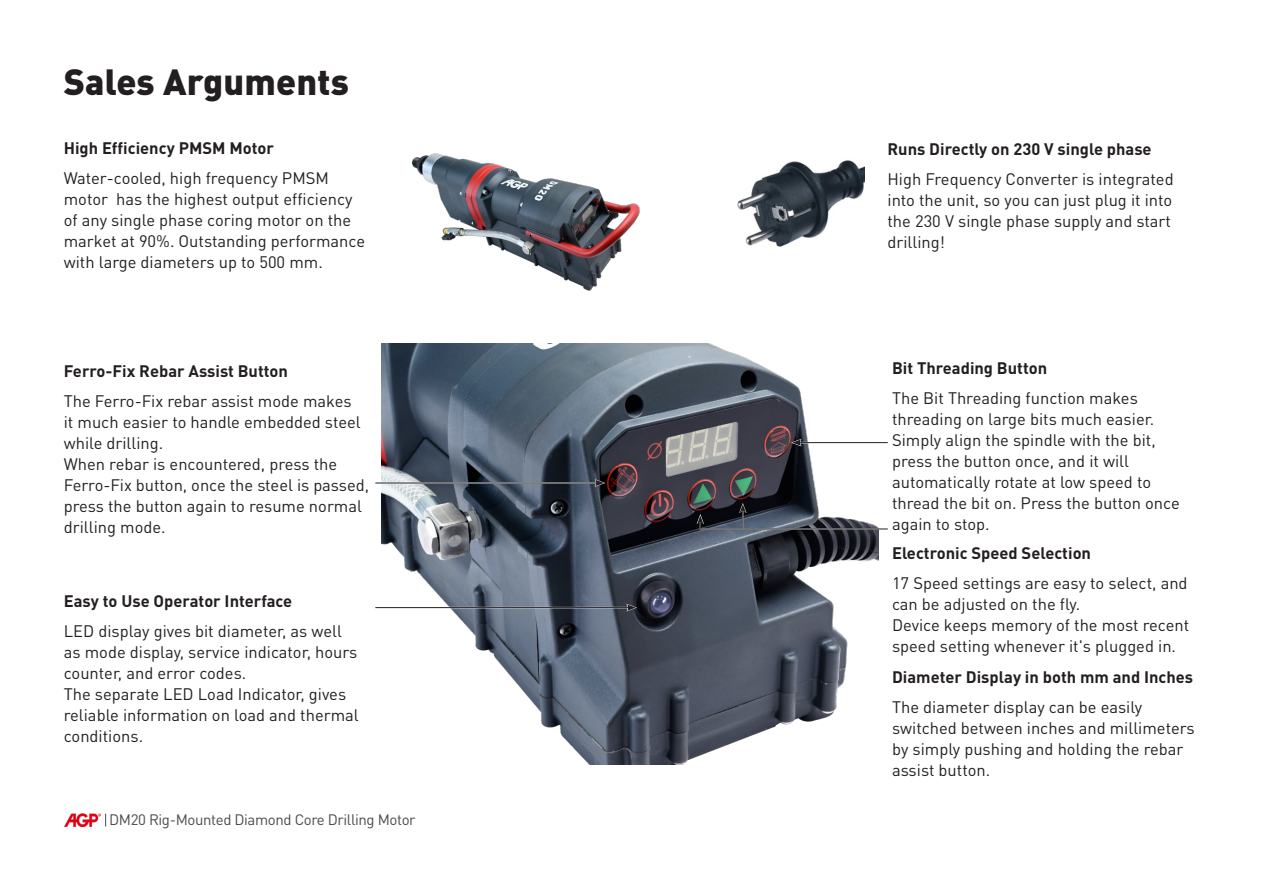
<style>
.page{position:relative;width:1263px;height:893px;background:#fff}
.page>*{position:absolute;margin:0;border:0;box-sizing:border-box;transform-origin:0 0}
.t1{font:900 36px "DIN Pro";letter-spacing:.005em;color:#231f20}
.t2{font:16.5px/21px "DIN Pro";color:#231f20}
.t3{font:700 16.5px "DIN Pro";color:#231f20}
.t4{font:15px "DIN Pro";letter-spacing:-.025em;color:#4b4c4d}
</style>
<div class="page">
<svg style="left:105px;top:814px;width:1px;height:12px"></svg>
<img style="left:65px;top:814px;width:36px;height:12px">
<img style="left:382px;top:343px;width:496px;height:422px">
<img style="left:737px;top:160px;width:128px;height:87px">
<hr style="left:375px;top:482px;width:222px;height:2px;background:#fff">
<hr style="left:375px;top:483px;width:223px;height:1px;background:#231f20">
<svg style="left:595px;top:479px;width:10px;height:8px"></svg>
<hr style="left:375px;top:607px;width:254px;height:1px;background:#231f20">
<svg style="left:626px;top:604px;width:11px;height:7px"></svg>
<hr style="left:799px;top:442px;width:89px;height:1px;background:#231f20">
<svg style="left:791px;top:439px;width:10px;height:7px"></svg>
<svg style="left:697px;top:514px;width:7px;height:16px"></svg>
<svg style="left:739px;top:503px;width:7px;height:25px"></svg>
<hr style="left:701px;top:528px;width:187px;height:2px;background:#fff">
<hr style="left:700px;top:529px;width:188px;height:1px;background:#231f20">
<img style="left:411px;top:153px;width:229px;height:138px">
<p class="t1" style="left:64px;top:57px;width:287px">Sales Arguments</p>
<p class="t3" style="left:64px;top:137px;width:212px">High Efficiency PMSM Motor</p>
<p class="t2" style="left:64px;top:167px;width:303px">Water-cooled, high frequency PMSM motor has the highest output efficiency of any single phase coring motor on the market at 90%. Outstanding performance with large diameters up to 500 mm.</p>
<p class="t3" style="left:64px;top:359px;width:226px">Ferro-Fix Rebar Assist Button</p>
<p class="t2" style="left:64px;top:390px;width:298px">The Ferro-Fix rebar assist mode makes it much easier to handle embedded steel while drilling.</p>
<p class="t2" style="left:64px;top:453px;width:307px">When rebar is encountered, press the Ferro-Fix button, once the steel is passed, press the button again to resume normal drilling mode.</p>
<p class="t3" style="left:64px;top:590px;width:230px">Easy to Use Operator Interface</p>
<p class="t2" style="left:64px;top:620px;width:295px">LED display gives bit diameter, as well as mode display, service indicator, hours counter, and error codes.</p>
<p class="t2" style="left:64px;top:683px;width:296px">The separate LED Load Indicator, gives reliable information on load and thermal conditions.</p>
<p class="t4" style="left:109px;top:810px;width:308px">DM20 Rig-Mounted Diamond Core Drilling Motor</p>
<p class="t3" style="left:887px;top:138px;width:266px">Runs Directly on 230 V single phase</p>
<p class="t2" style="left:887px;top:168px;width:288px">High Frequency Converter is integrated into the unit, so you can just plug it into the 230 V single phase supply and start drilling!</p>
<p class="t3" style="left:892px;top:357px;width:157px">Bit Threading Button</p>
<p class="t2" style="left:892px;top:387px;width:264px">The Bit Threading function makes threading on large bits much easier.</p>
<p class="t2" style="left:892px;top:429px;width:289px">Simply align the spindle with the bit, press the button once, and it will automatically rotate at low speed to thread the bit on. Press the button once again to stop.</p>
<p class="t3" style="left:892px;top:542px;width:201px">Electronic Speed Selection</p>
<p class="t2" style="left:892px;top:572px;width:297px">17 Speed settings are easy to select, and can be adjusted on the fly.</p>
<p class="t2" style="left:892px;top:614px;width:299px">Device keeps memory of the most recent speed setting whenever it's plugged in.</p>
<p class="t3" style="left:892px;top:666px;width:303px">Diameter Display in both mm and Inches</p>
<p class="t2" style="left:892px;top:696px;width:304px">The diameter display can be easily switched between inches and millimeters by simply pushing and holding the rebar assist button.</p>
</div>
